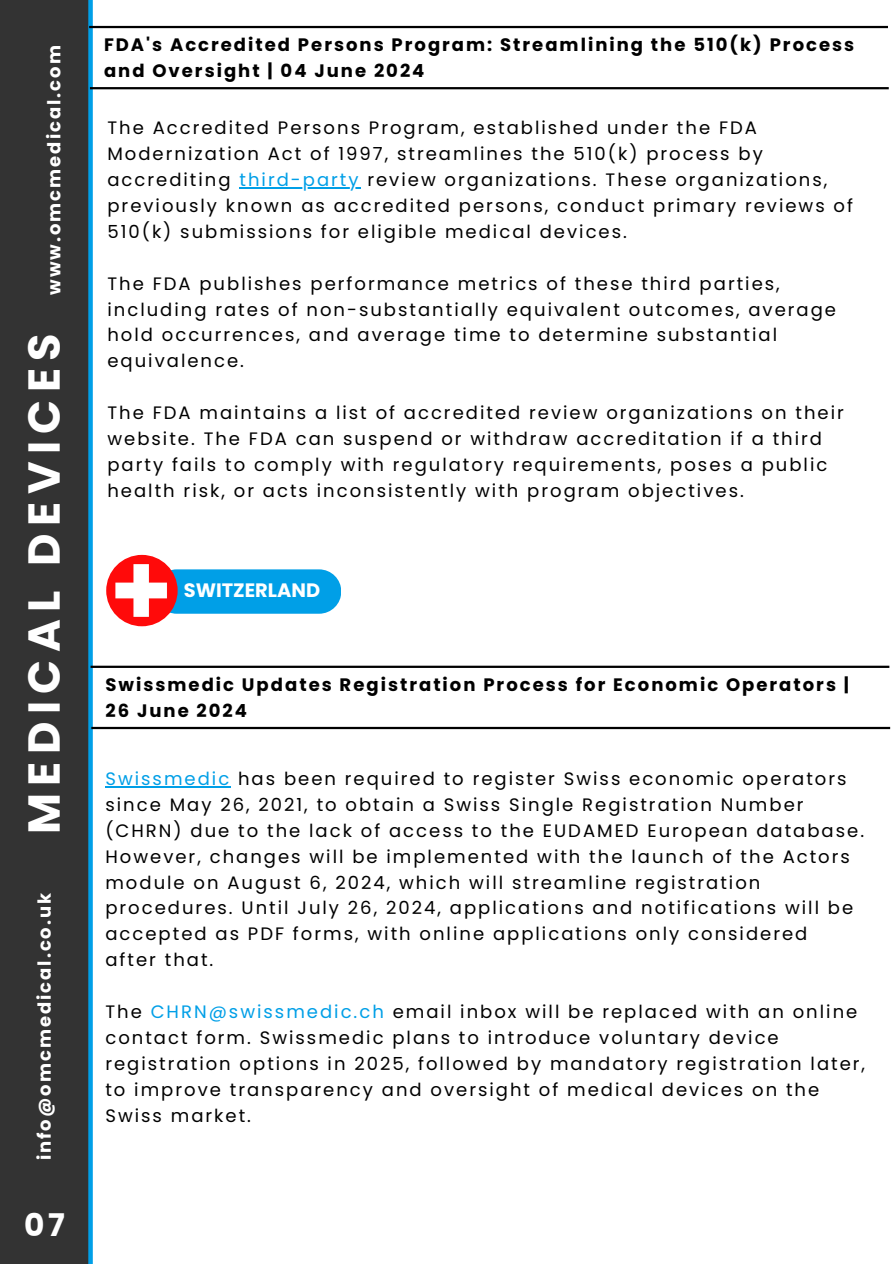
<style>
.page{position:relative;width:894px;height:1264px;background:#fff}
.page>*{position:absolute;margin:0;border:0;box-sizing:border-box;transform-origin:0 0}
.t1{font:700 44.7px "Poppins";letter-spacing:.165em;color:#fff}
.t2{font:700 31.2px "Poppins";color:#fff}
.t3{font:700 23.1px "Poppins";color:#fff}
.t4{font:23.1px "Poppins";color:#fff}
.t5{font:700 19.35px "Poppins";color:#fff}
.t6{font:18px/25.8px "Poppins";letter-spacing:.11em;color:#000}
.t7{font:700 18px/25.8px "Poppins";letter-spacing:.11em;color:#000}
.t8{font:700 18px "Poppins";letter-spacing:.11em;color:#fff}
.s1{color:#009fe7}
</style>
<div class="page">
<div style="left:0;top:0;width:89px;height:1263px;background:#333"></div>
<div style="left:88px;top:0;width:5px;height:1263px;background:#009fe7"></div>
<hr style="left:239px;top:187px;width:121px;height:1px;background:#009fe7">
<hr style="left:89px;top:26px;width:798px;height:2px;background:#000">
<hr style="left:90px;top:87px;width:798px;height:2px;background:#000">
<div style="left:154px;top:569px;width:187px;height:44px;background:#009fe7;border-radius:22px"></div>
<img style="left:106px;top:555px;width:71px;height:71px;border-radius:50%">
<hr style="left:105px;top:786px;width:126px;height:1px;background:#009fe7">
<hr style="left:90px;top:665px;width:799px;height:3px;background:#000">
<hr style="left:91px;top:727px;width:798px;height:2px;background:#000">
<p class="t8" style="left:42px;top:295px;width:251px;rotate:-90deg">www.omcmedical.com</p>
<p class="t1" style="left:13px;top:834px;width:502px;rotate:-90deg">MEDICAL DEVICES</p>
<p class="t8" style="left:32px;top:1160px;width:269px;rotate:-90deg">info@omcmedical.co.uk</p>
<h3 class="t4" style="left:39px;top:1200px;width:16px">5</h3>
<p class="t2" style="left:24px;top:1203px;width:42px">07</p>
<h1 class="t3" style="left:43px;top:1206px;width:15px">2</h1>
<h1 class="t3" style="left:32px;top:1206px;width:22px">1<sub>5</sub></h1>
<p class="t7" style="left:104px;top:32px;width:751px">FDA's Accredited Persons Program: Streamlining the 510(k) Process and Oversight | 04 June 2024</p>
<h3 class="t6" style="left:107px;top:115px;width:656px">The Accredited Persons Program, established under the FDA<br>Modernization Act of 1997, streamlines the 510(k) process by accrediting</h3>
<p class="t6" style="left:107px;top:167px;width:747px;text-indent:132px"><span class="s1">third-party</span> review organizations. These organizations, previously known as accredited persons, conduct primary reviews of<br>510(k) submissions for eligible medical devices.</p>
<p class="t6" style="left:107px;top:270px;width:730px">The FDA publishes performance metrics of these third parties, including rates of non-substantially equivalent outcomes, average hold occurrences, and average time to determine substantial</p>
<p class="t6" style="left:107px;top:348px;width:138px">equivalence.</p>
<p class="t6" style="left:107px;top:400px;width:737px">The FDA maintains a list of accredited review organizations on their website. The FDA can suspend or withdraw accreditation if a third party fails to comply with regulatory requirements, poses a public</p>
<p class="t6" style="left:107px;top:477px;width:637px">health risk, or acts inconsistently with program objectives.</p>
<h2 class="t5" style="left:184px;top:577px;width:138px">SWITZERLAND</h2>
<p class="t7" style="left:105px;top:671px;width:745px">Swissmedic Updates Registration Process for Economic Operators |<br>26 June 2024</p>
<p class="t6" style="left:105px;top:765px;width:760px"><span class="s1">Swissmedic</span> has been required to register Swiss economic operators since May 26, 2021, to obtain a Swiss Single Registration Number (CHRN) due to the lack of access to the EUDAMED European database.<br>However, changes will be implemented with the launch of the Actors module on August 6, 2024, which will streamline registration procedures. Until July 26, 2024, applications and notifications will be accepted as PDF forms, with online applications only considered<br>after that.</p>
<p class="t6" style="left:105px;top:998px;width:761px">The <span class="s1">CHRN@swissmedic.ch</span> email inbox will be replaced with an online contact form. Swissmedic plans to introduce voluntary device registration options in 2025, followed by mandatory registration later, to improve transparency and oversight of medical devices on the Swiss market.</p>
</div>
